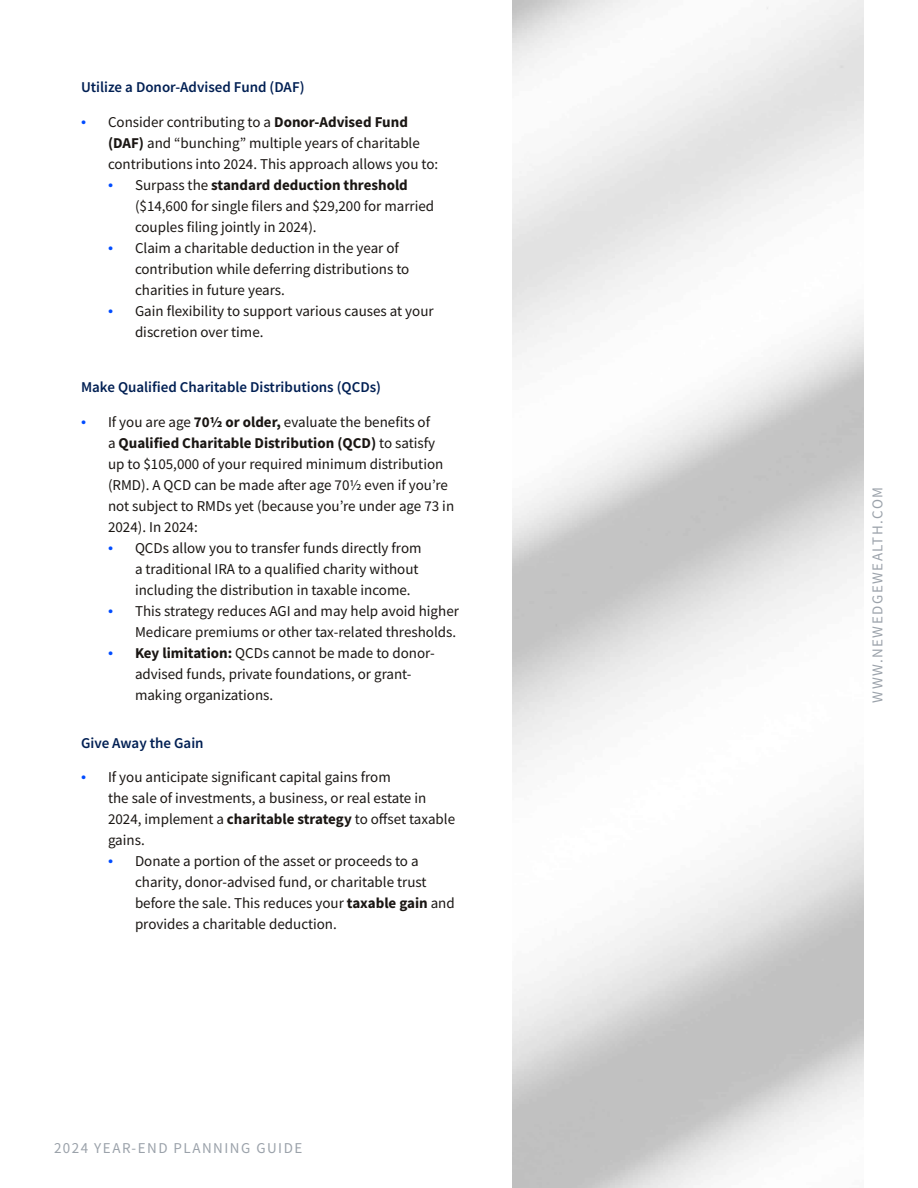
<style>
.page{position:relative;width:918px;height:1188px;background:#fff}
.page>*{position:absolute;margin:0;border:0;box-sizing:border-box;transform-origin:0 0}
.t1{font:15px/21px "Source Sans Pro";color:#1a1613}
.t2{font:600 15px "Source Sans Pro";color:#011f53}
.t3{font:15px "Source Sans Pro";letter-spacing:.1em;color:#9ba2aa}
.s1{font-family:"Myriad Pro";font-size:18px;color:#004cff}
.s2{font-weight:700}
</style>
<div class="page">
<p class="t2" style="left:81px;top:77px;width:225px">Utilize a Donor-Advised Fund (DAF)</p>
<p class="t1" style="left:108px;top:111px;width:332px;text-indent:-27px"><span class="s1">•</span> Consider contributing to a <span class="s2">Donor-Advised Fund (DAF)</span> and “bunching” multiple years of charitable contributions into 2024. This approach allows you to:</p>
<p class="t1" style="left:135px;top:174px;width:301px;text-indent:-27px"><span class="s1">•</span> Surpass the <span class="s2">standard deduction threshold </span>($14,600 for single filers and $29,200 for married couples filing jointly in 2024).</p>
<p class="t1" style="left:135px;top:237px;width:276px;text-indent:-27px"><span class="s1">•</span> Claim a charitable deduction in the year of contribution while deferring distributions to charities in future years.</p>
<p class="t1" style="left:135px;top:300px;width:300px;text-indent:-27px"><span class="s1">•</span> Gain flexibility to support various causes at your discretion over time.</p>
<p class="t2" style="left:81px;top:377px;width:302px">Make Qualified Charitable Distributions (QCDs)</p>
<p class="t1" style="left:108px;top:411px;width:348px;text-indent:-27px"><span class="s1">•</span> If you are age <span class="s2">70½ or older,</span> evaluate the benefits of<br>a <span class="s2">Qualified Charitable Distribution (QCD)</span> to satisfy up to $105,000 of your required minimum distribution (RMD). A QCD can be made after age 70½ even if you’re not subject to RMDs yet (because you’re under age 73 in 2024). In 2024:</p>
<p class="t1" style="left:135px;top:537px;width:288px;text-indent:-27px"><span class="s1">•</span> QCDs allow you to transfer funds directly from a traditional IRA to a qualified charity without including the distribution in taxable income.</p>
<p class="t1" style="left:108px;top:600px;width:353px;text-align:right"><span class="s1">•</span> This strategy reduces AGI and may help avoid higher<br>Medicare premiums or other tax-related thresholds.</p>
<p class="t1" style="left:135px;top:642px;width:301px;text-indent:-27px"><span class="s1">•</span> <span class="s2">Key limitation:</span> QCDs cannot be made to donor&shy;advised funds, private foundations, or grant&shy;making organizations.</p>
<p class="t2" style="left:81px;top:733px;width:124px">Give Away the Gain</p>
<p class="t1" style="left:108px;top:767px;width:349px;text-indent:-27px"><span class="s1">•</span> If you anticipate significant capital gains from<br>the sale of investments, a business, or real estate in 2024, implement a <span class="s2">charitable strategy</span> to offset taxable gains.</p>
<p class="t1" style="left:135px;top:851px;width:321px;text-indent:-27px"><span class="s1">•</span> Donate a portion of the asset or proceeds to a charity, donor-advised fund, or charitable trust before the sale. This reduces your <span class="s2">taxable gain</span> and provides a charitable deduction.</p>
<p class="t3" style="left:54px;top:1138px;width:250px">2024 YEAR-END PLANNING GUIDE</p>
<p class="t3" style="left:868px;top:703px;width:218px;rotate:-90deg">WWW.NEWEDGEWEALTH.COM</p>
</div>
